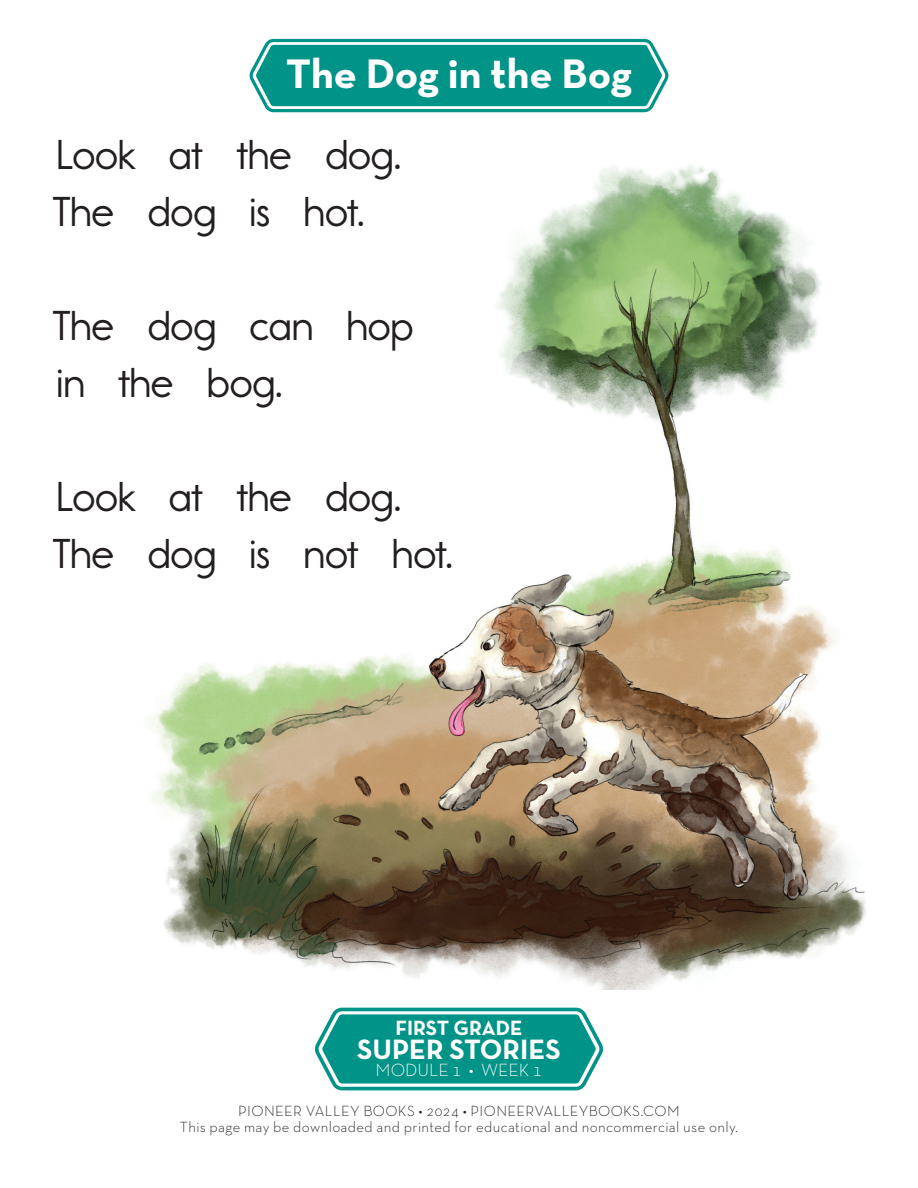
<style>
.page{position:relative;width:918px;height:1188px;background:#fff}
.page>*{position:absolute;margin:0;border:0;box-sizing:border-box;transform-origin:0 0}
.t1{font:42px "Report School Rg";letter-spacing:-.005em;color:#231f20}
.t2{font:700 42px "Neutra Text TF";color:#fff}
.t3{font:700 28.5px "Neutra Text TF";color:#fff}
.t4{font:700 21px "Neutra Text TF";color:#fff}
.t5{font:300 18px "Neutra Text TF";color:#fff}
.t6{font:300 15px "Neutra Text TF";letter-spacing:.025em;color:#231f20}
</style>
<div class="page">
<svg style="left:315px;top:1008px;width:288px;height:82px;background:#26a399"></svg>
<svg style="left:249px;top:39px;width:420px;height:73px;background:#20a096"></svg>
<img style="left:147px;top:164px;width:719px;height:825px">
<p class="t2" style="left:286px;top:47px;width:348px">The Dog in the Bog</p>
<p class="t1" style="left:57px;top:130px;width:345px">Look at the dog.</p>
<p class="t1" style="left:52px;top:187px;width:314px">The dog is hot.</p>
<p class="t1" style="left:52px;top:301px;width:363px">The dog can hop</p>
<p class="t1" style="left:57px;top:358px;width:227px">in the bog.</p>
<p class="t1" style="left:57px;top:472px;width:345px">Look at the dog.</p>
<p class="t1" style="left:52px;top:529px;width:402px">The dog is not hot.</p>
<p class="t4" style="left:395px;top:1015px;width:129px">FIRST GRADE</p>
<p class="t3" style="left:357px;top:1032px;width:205px">SUPER STORIES</p>
<p class="t5" style="left:376px;top:1059px;width:168px">MODULE 1 • WEEK 1</p>
<p class="t6" style="left:238px;top:1101px;width:443px">PIONEER VALLEY BOOKS • 2024 • PIONEERVALLEYBOOKS.COM</p>
<p class="t6" style="left:180px;top:1118px;width:560px">This page may be downloaded and printed for educational and noncommercial use only.</p>
</div>
